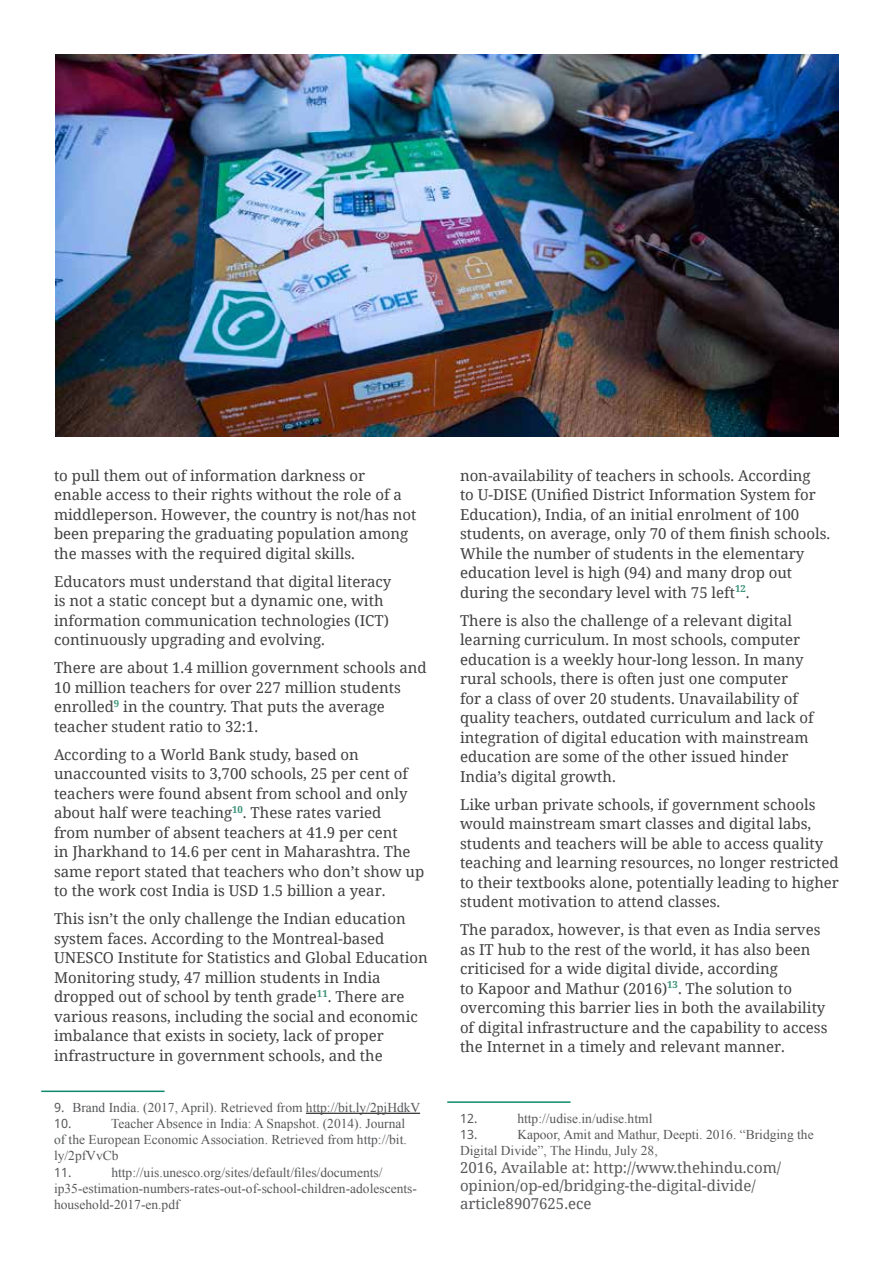
<style>
.page{position:relative;width:893px;height:1263px;background:#fff}
.page>*{position:absolute;margin:0;border:0;box-sizing:border-box;transform-origin:0 0}
.t1{font:15px/19.5px "Noto Serif";color:#414042}
.t2{font:15px/18px "Noto Serif";color:#58595b}
.t3{font:13.5px/16.2px "Times New Roman";color:#58595b}
.t4{font:12.75px "Noto Sans";color:#58595b}
.s1{font-family:"Noto Sans";font-size:12.75px}
</style>
<div class="page">
<hr style="left:41px;top:1090px;width:124px;height:2px;background:#0d8a6c">
<hr style="left:306px;top:1113px;width:114px;height:1px;background:#000">
<hr style="left:447px;top:1101px;width:124px;height:2px;background:#0d8a6c">
<img style="left:56px;top:54px;width:783px;height:383px">
<p class="t1" style="left:54px;top:465px;width:364px">to pull them out of information darkness or enable access to their rights without the role of a middleperson. However, the country is not/has not been preparing the graduating population among the masses with the required digital skills.</p>
<p class="t1" style="left:54px;top:571px;width:339px">Educators must understand that digital literacy is not a static concept but a dynamic one, with information communication technologies (ICT) continuously upgrading and evolving.</p>
<p class="t1" style="left:54px;top:657px;width:374px">There are about 1.4 million government schools and 10 million teachers for over 227 million students enrolled<sup>9</sup> in the country. That puts the average teacher student ratio to 32:1.</p>
<p class="t1" style="left:54px;top:744px;width:372px">According to a World Bank study, based on unaccounted visits to 3,700 schools, 25 per cent of teachers were found absent from school and only about half were teaching<sup>10</sup>. These rates varied<br>from number of absent teachers at 41.9 per cent<br>in Jharkhand to 14.6 per cent in Maharashtra. The same report stated that teachers who don’t show up to the work cost India is USD 1.5 billion a year.</p>
<p class="t1" style="left:54px;top:908px;width:375px">This isn’t the only challenge the Indian education system faces. According to the Montreal-based UNESCO Institute for Statistics and Global Education Monitoring study, 47 million students in India dropped out of school by tenth grade<sup>11</sup>. There are various reasons, including the social and economic imbalance that exists in society, lack of proper infrastructure in government schools, and the</p>
<p class="t3" style="left:54px;top:1099px;width:368px"><span class="s1">9.</span> Brand India. (2017, April). Retrieved from http://bit.ly/2pjHdkV</p>
<p class="t4" style="left:54px;top:1114px;width:19px">10.</p>
<p class="t3" style="left:54px;top:1115px;width:354px;text-align:justify;text-indent:57px">Teacher Absence in India: A Snapshot. (2014). Journal of the European Economic Association. Retrieved from http://bit. ly/2pfVvCb</p>
<p class="t4" style="left:54px;top:1163px;width:19px">11.</p>
<p class="t3" style="left:54px;top:1164px;width:364px;text-indent:57px">http://uis.unesco.org/sites/default/files/documents/ ip35-estimation-numbers-rates-out-of-school-children-adolescents&shy;household-2017-en.pdf</p>
<p class="t1" style="left:460px;top:465px;width:372px">non-availability of teachers in schools. According<br>to U-DISE (Unified District Information System for Education), India, of an initial enrolment of 100 students, on average, only 70 of them finish schools.<br>While the number of students in the elementary education level is high (94) and many drop out during the secondary level with 75 left<sup>12</sup>.</p>
<p class="t1" style="left:460px;top:610px;width:355px">There is also the challenge of a relevant digital learning curriculum. In most schools, computer education is a weekly hour-long lesson. In many rural schools, there is often just one computer<br>for a class of over 20 students. Unavailability of quality teachers, outdated curriculum and lack of integration of digital education with mainstream education are some of the other issued hinder India’s digital growth.</p>
<p class="t1" style="left:460px;top:794px;width:380px">Like urban private schools, if government schools would mainstream smart classes and digital labs, students and teachers will be able to access quality teaching and learning resources, no longer restricted to their textbooks alone, potentially leading to higher student motivation to attend classes.</p>
<p class="t1" style="left:460px;top:919px;width:369px">The paradox, however, is that even as India serves as IT hub to the rest of the world, it has also been criticised for a wide digital divide, according<br>to Kapoor and Mathur (2016)<sup>13</sup>. The solution to overcoming this barrier lies in both the availability of digital infrastructure and the capability to access the Internet in a timely and relevant manner.</p>
<p class="t4" style="left:460px;top:1109px;width:19px">12.</p>
<p class="t3" style="left:517px;top:1110px;width:137px">http://udise.in/udise.html</p>
<p class="t4" style="left:460px;top:1125px;width:19px">13.</p>
<p class="t3" style="left:460px;top:1126px;width:355px;text-indent:57px">Kapoor, Amit and Mathur, Deepti. 2016. “Bridging the<br>Digital Divide”, The Hindu, July 28,</p>
<p class="t2" style="left:460px;top:1158px;width:323px">2016, Available at: http://www.thehindu.com/ opinion/op-ed/bridging-the-digital-divide/ article8907625.ece</p>
</div>
